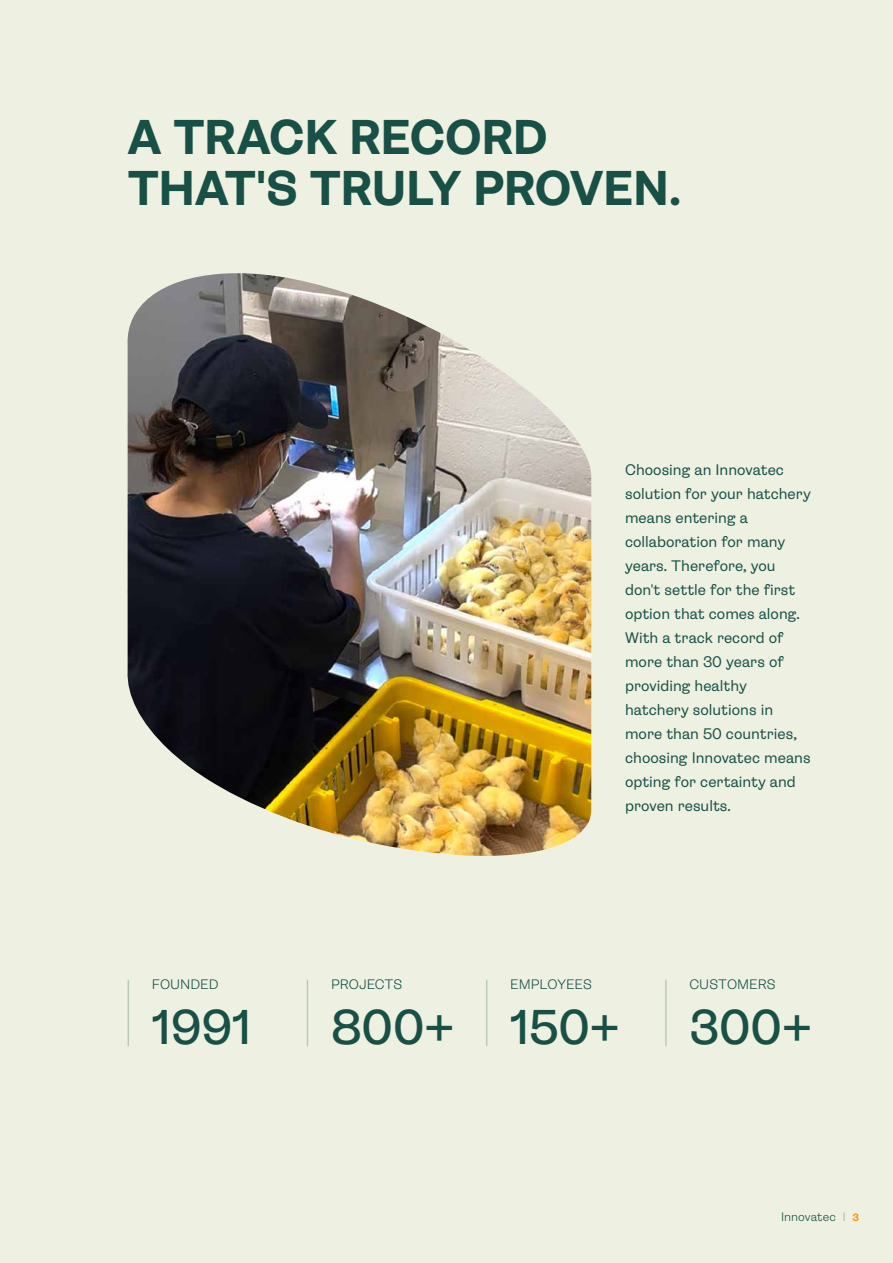
<style>
.page{position:relative;width:893px;height:1263px;background:#eef1e2}
.page>*{position:absolute;margin:0;border:0;box-sizing:border-box;transform-origin:0 0}
.t1{font:700 48px/51px "Fig Grotesk 0.3";letter-spacing:-.01em;color:#185047}
.t2{font:500 48px "Fig Grotesk 0.3";color:#185047}
.t3{font:15px/24px "Fig Grotesk 0.3";color:#185047}
.t4{font:13.5px "Fig Grotesk 0.3";color:#185047}
.t5{font:12px "Fig Grotesk 0.3";color:#185047}
.s1{font-weight:100}
.s2{font-weight:700;font-size:10.5px;color:#f5991a}
</style>
<div class="page">
<img style="left:127px;top:273px;width:464px;height:583px">
<hr style="left:128px;top:980px;width:1px;height:66px;background:#185047">
<hr style="left:307px;top:980px;width:1px;height:66px;background:#185047">
<hr style="left:486px;top:980px;width:1px;height:66px;background:#185047">
<hr style="left:665px;top:980px;width:2px;height:66px;background:#185047">
<h1 class="t1" style="left:128px;top:109px;width:555px">A TRACK RECORD<br>THAT'S TRULY PROVEN.</h1>
<p class="t4" style="left:152px;top:974px;width:68px">FOUNDED</p>
<h1 class="t2" style="left:152px;top:991px;width:101px">1991</h1>
<p class="t3" style="left:625px;top:457px;width:187px">Choosing an Innovatec solution for your hatchery means entering a collaboration for many years. Therefore, you don't settle for the first option that comes along.<br>With a track record of more than 30 years of providing healthy hatchery solutions in more than 50 countries, choosing Innovatec means opting for certainty and proven results.</p>
<p class="t4" style="left:331px;top:974px;width:73px">PROJECTS</p>
<h1 class="t2" style="left:331px;top:991px;width:124px">800+</h1>
<p class="t4" style="left:510px;top:974px;width:83px">EMPLOYEES</p>
<h1 class="t2" style="left:510px;top:991px;width:110px">150+</h1>
<p class="t4" style="left:689px;top:974px;width:88px">CUSTOMERS</p>
<h1 class="t2" style="left:689px;top:991px;width:123px">300+</h1>
<p class="t5" style="left:781px;top:1208px;width:79px">Innovatec <span class="s1">I</span> <span class="s2">3</span></p>
</div>
